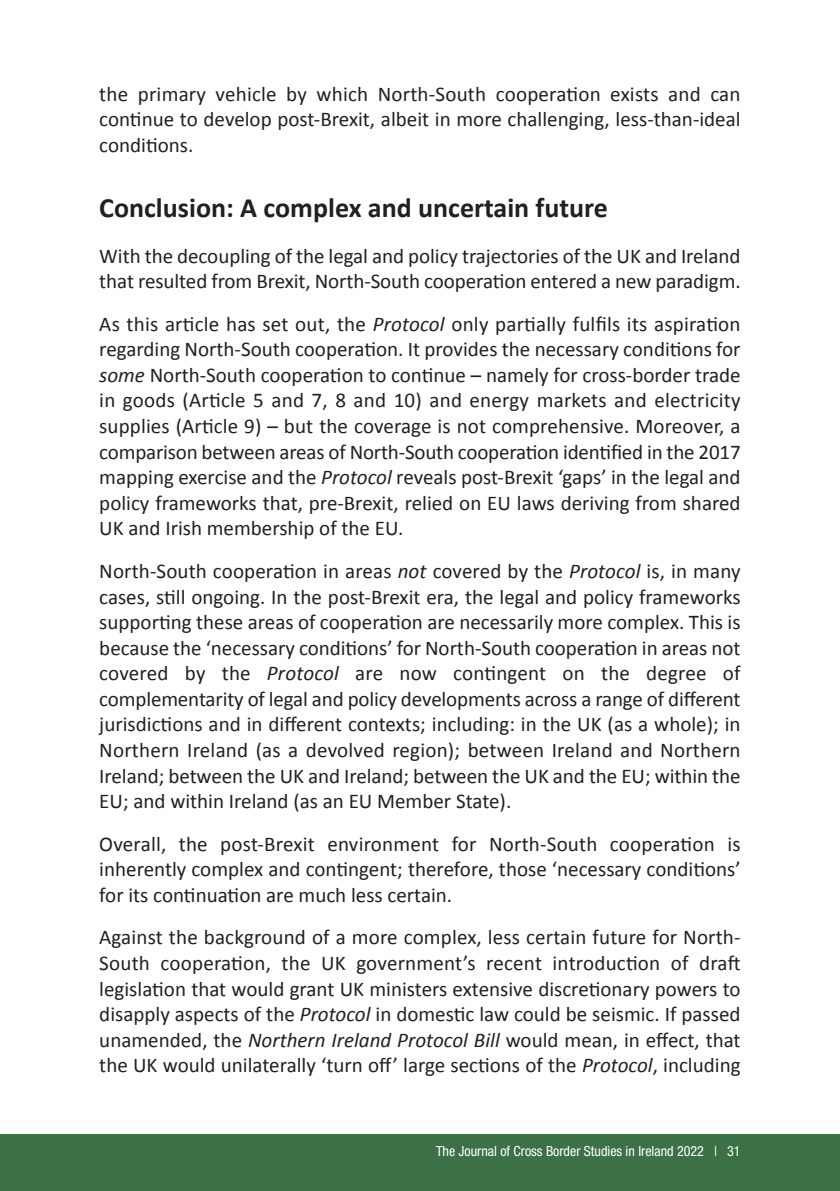
<style>
.page{position:relative;width:840px;height:1191px;background:#fff}
.page>*{position:absolute;margin:0;border:0;box-sizing:border-box;transform-origin:0 0}
.t1{font:700 28px "Calibri";color:#231f20}
.t2{font:21px/25.6px "Calibri";color:#231f20;text-align:justify}
.t3{font:condensed 14px "Helvetica Neue LT Pro";color:#fff}
.s1{font-style:italic}
</style>
<div class="page">
<div style="left:0;top:1134px;width:839px;height:57px;background:#3c7045"></div>
<p class="t2" style="left:99px;top:83px;width:642px">the primary vehicle by which North‐South cooperation exists and can continue to develop post‐Brexit, albeit in more challenging, less‐than‐ideal conditions.</p>
<p class="t1" style="left:99px;top:196px;width:510px">Conclusion: A complex and uncertain future</p>
<p class="t2" style="left:99px;top:244px;width:642px">With the decoupling of the legal and policy trajectories of the UK and Ireland that resulted from Brexit, North‐South cooperation entered a new paradigm.</p>
<p class="t2" style="left:99px;top:313px;width:642px">As this article has set out, the <span class="s1">Protocol</span> only partially fulfils its aspiration regarding North‐South cooperation. It provides the necessary conditions for <span class="s1">some</span> North‐South cooperation to continue – namely for cross‐border trade in goods (Article 5 and 7, 8 and 10) and energy markets and electricity supplies (Article 9) – but the coverage is not comprehensive. Moreover, a comparison between areas of North‐South cooperation identified in the 2017 mapping exercise and the <span class="s1">Protocol</span> reveals post‐Brexit ‘gaps’ in the legal and policy frameworks that, pre‐Brexit, relied on EU laws deriving from shared UK and Irish membership of the EU.</p>
<p class="t2" style="left:99px;top:560px;width:642px">North‐South cooperation in areas <span class="s1">not</span> covered by the <span class="s1">Protocol</span> is, in many cases, still ongoing. In the post‐Brexit era, the legal and policy frameworks supporting these areas of cooperation are necessarily more complex. This is because the ‘necessary conditions’ for North‐South cooperation in areas not covered by the <span class="s1">Protocol</span> are now contingent on the degree of complementarity of legal and policy developments across a range of different jurisdictions and in different contexts; including: in the UK (as a whole); in Northern Ireland (as a devolved region); between Ireland and Northern Ireland; between the UK and Ireland; between the UK and the EU; within the EU; and within Ireland (as an EU Member State).</p>
<p class="t2" style="left:99px;top:832px;width:642px">Overall, the post‐Brexit environment for North‐South cooperation is inherently complex and contingent; therefore, those ‘necessary conditions’ for its continuation are much less certain.</p>
<p class="t2" style="left:99px;top:926px;width:642px">Against the background of a more complex, less certain future for North‐ South cooperation, the UK government’s recent introduction of draft legislation that would grant UK ministers extensive discretionary powers to disapply aspects of the <span class="s1">Protocol</span> in domestic law could be seismic. If passed unamended, the <span class="s1">Northern Ireland Protocol Bill</span> would mean, in effect, that the UK would unilaterally ‘turn off’ large sections of the <span class="s1">Protocol</span>, including</p>
<p class="t3" style="left:436px;top:1142px;width:306px">The Journal of Cross Border Studies in Ireland 2022 | 31</p>
</div>
